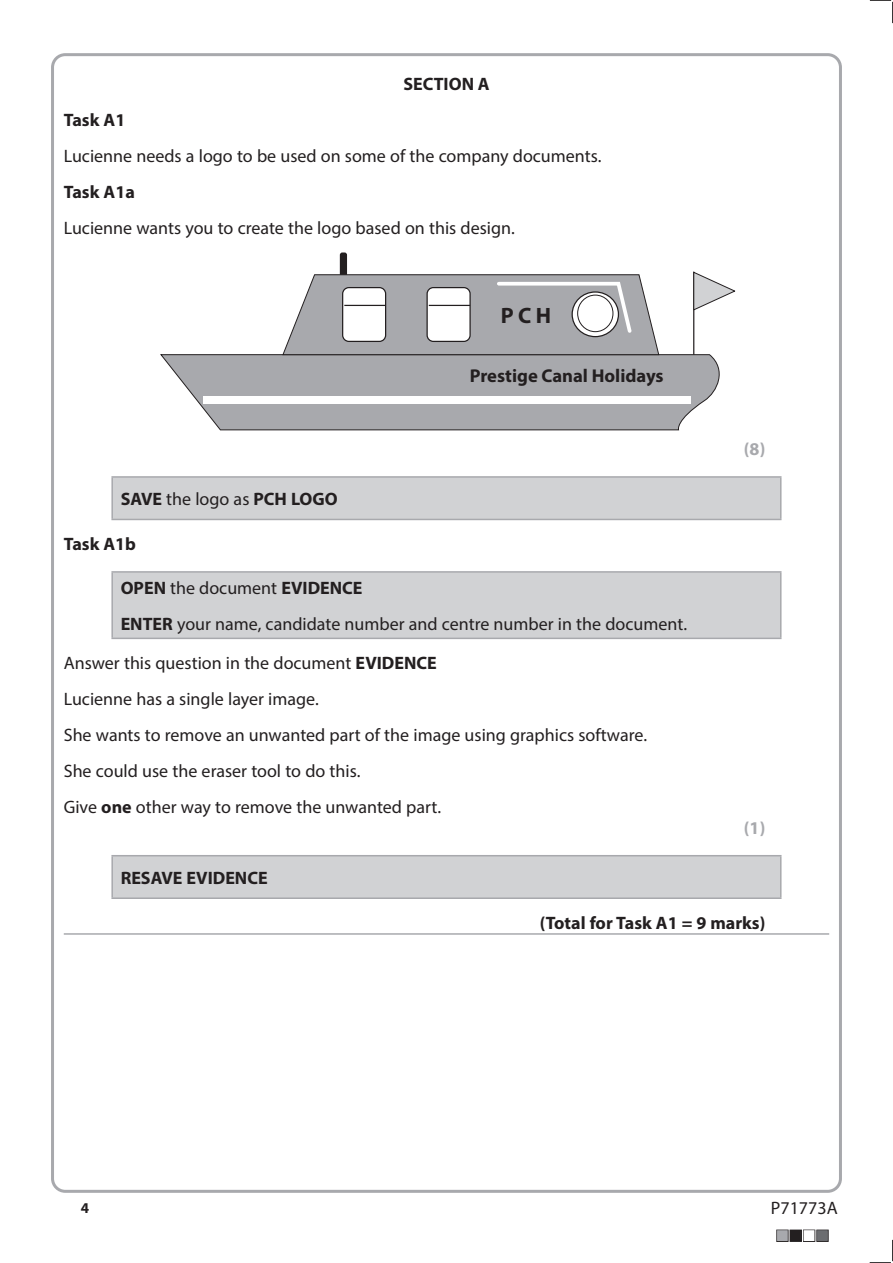
<style>
.page{position:relative;width:893px;height:1263px;background:#fff}
.page>*{position:absolute;margin:0;border:0;box-sizing:border-box;transform-origin:0 0}
.t1{font:700 22.35px "Myriad Pro";color:#231f20}
.t2{font:700 18.6px "Myriad Pro";color:#231f20}
.t3{font:18px/36px "Myriad Pro";color:#231f20}
.t4{font:700 18px "Myriad Pro";color:#231f20}
.t5{font:700 18px "Myriad Pro";color:#a8a9ad}
.t6{font:700 15px "Myriad Pro";color:#231f20}
.s1{font-weight:400}
.s2{font-weight:700}
</style>
<div class="page">
<svg style="left:870px;top:0;width:23px;height:23px"></svg>
<svg style="left:870px;top:1240px;width:23px;height:23px"></svg>
<hr style="left:64px;top:933px;width:765px;height:2px;background:#a8a9ad">
<div style="left:340px;top:252px;width:7px;height:24px;background:#231f20;border-radius:2px"></div>
<svg style="left:160px;top:271px;width:576px;height:159px"></svg>
<div style="left:112px;top:477px;width:669px;height:42px;background:#d1d2d4"></div>
<hr style="left:111px;top:478px;width:2px;height:41px;background:#a8a9ad">
<hr style="left:111px;top:476px;width:670px;height:2px;background:#a8a9ad">
<hr style="left:780px;top:478px;width:1px;height:41px;background:#a8a9ad">
<hr style="left:111px;top:519px;width:670px;height:1px;background:#a8a9ad">
<div style="left:112px;top:572px;width:669px;height:66px;background:#d1d2d4"></div>
<hr style="left:111px;top:573px;width:2px;height:65px;background:#a8a9ad">
<hr style="left:111px;top:571px;width:670px;height:2px;background:#a8a9ad">
<hr style="left:780px;top:573px;width:1px;height:65px;background:#a8a9ad">
<hr style="left:111px;top:638px;width:670px;height:1px;background:#a8a9ad">
<div style="left:112px;top:856px;width:669px;height:42px;background:#d1d2d4"></div>
<hr style="left:111px;top:856px;width:2px;height:41px;background:#a8a9ad">
<hr style="left:111px;top:855px;width:670px;height:1px;background:#a8a9ad">
<hr style="left:780px;top:856px;width:1px;height:41px;background:#a8a9ad">
<hr style="left:111px;top:897px;width:670px;height:2px;background:#a8a9ad">
<p class="t4" style="left:403px;top:72px;width:88px">SECTION A</p>
<p class="t4" style="left:64px;top:108px;width:63px">Task A1</p>
<p class="t3" style="left:64px;top:138px;width:539px">Lucienne needs a logo to be used on some of the company documents.</p>
<p class="t4" style="left:64px;top:180px;width:73px">Task A1a</p>
<p class="t3" style="left:64px;top:210px;width:452px">Lucienne wants you to create the logo based on this design.</p>
<p class="t1" style="left:501px;top:301px;width:52px">P C H</p>
<p class="t2" style="left:470px;top:363px;width:195px">Prestige Canal Holidays</p>
<p class="t4" style="left:121px;top:487px;width:218px">SAVE <span class="s1">the logo as</span> PCH LOGO</p>
<p class="t4" style="left:64px;top:532px;width:74px">Task A1b</p>
<p class="t3" style="left:121px;top:570px;width:568px"><span class="s2">OPEN</span> the document <span class="s2">EVIDENCE<br>ENTER</span> your name, candidate number and centre number in the document.</p>
<p class="t3" style="left:64px;top:645px;width:585px">Answer this question in the document <span class="s2">EVIDENCE<br></span>Lucienne has a single layer image.<br>She wants to remove an unwanted part of the image using graphics software.<br>She could use the eraser tool to do this.<br>Give <span class="s2">one</span> other way to remove the unwanted part.</p>
<p class="t4" style="left:121px;top:866px;width:149px">RESAVE EVIDENCE</p>
<p class="t5" style="left:744px;top:437px;width:23px">(8)</p>
<p class="t5" style="left:744px;top:816px;width:23px">(1)</p>
<p class="t4" style="left:540px;top:911px;width:227px">(Total for Task A1 = 9 marks)</p>
<p class="t6" style="left:81px;top:1198px;width:10px">4</p>
<p class="t3" style="left:771px;top:1189px;width:68px">P71773A</p>
</div>
